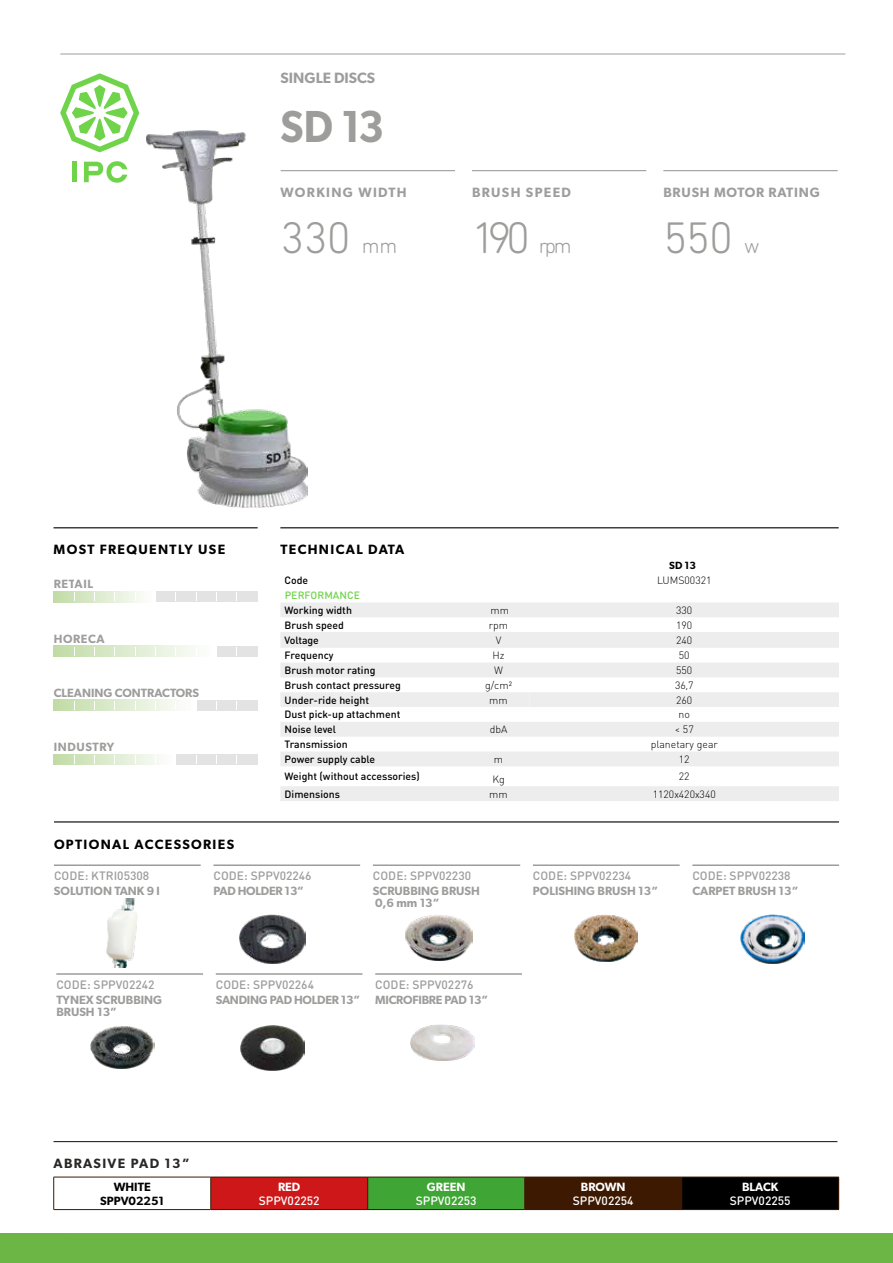
<style>
.page{position:relative;width:893px;height:1263px;background:#fff}
.page>*{position:absolute;margin:0;border:0;box-sizing:border-box;transform-origin:0 0}
.t1{font:300 45px "DIN Next Rounded LT Pro";letter-spacing:-.025em;color:#9d9d9c}
.t2{font:600 45px "Gibson";color:#9d9d9c;scale:.93 1}
.t3{font:600 15px "Gibson";color:#9d9d9c}
.t4{font:600 13.5px "Gibson";letter-spacing:.1em;color:#000}
.t5{font:600 13.5px "Gibson";letter-spacing:.1em;color:#9d9d9c}
.t6{font:600 13.5px "Gibson";letter-spacing:.06em;color:#9d9d9c}
.t7{font:600 13.5px "Gibson";letter-spacing:.1em;color:#282827}
.t8{font:600 12px/12px "Gibson";color:#9d9d9c}
.t9{font:500 12px "DIN Round Pro";letter-spacing:.005em;color:#9d9d9c}
.t10{font:600 12px "Gibson";letter-spacing:-.02em;color:#9d9d9c}
.t11{font:500 12px "DIN Round Pro";color:#fff}
.t12{font:600 12px "Gibson";color:#fff}
.t13{font:600 12px/14.4px "Gibson";color:#000;text-align:center}
.t14{font:600 12px "Gibson";letter-spacing:.05em;color:#9d9d9c}
.t15{font:500 10.5px "DIN Round Pro";color:#000}
.t16{font:300 10.5px "DIN Round Pro";color:#000}
.t17{font:500 10.5px "DIN Round Pro";letter-spacing:.005em;color:#70d44b}
.t18{font:600 10.5px "Gibson";color:#000}
.s1{font-size:21px}
</style>
<div class="page">
<div style="left:0;top:1233px;width:893px;height:30px;background:#6bb644"></div>
<hr style="left:60px;top:54px;width:785px;height:1px;background:#9d9d9c">
<img style="left:146px;top:130px;width:161px;height:377px">
<hr style="left:73px;top:162px;width:4px;height:20px;background:#70d44b">
<svg style="left:84px;top:161px;width:43px;height:22px"></svg>
<svg style="left:60px;top:73px;width:79px;height:79px"></svg>
<hr style="left:54px;top:527px;width:204px;height:1px;background:#000">
<div style="left:54px;top:592px;width:204px;height:10px;background:#e3e3e3"></div>
<svg style="left:54px;top:592px;width:101px;height:10px"></svg>
<div style="left:54px;top:700px;width:204px;height:10px;background:#e3e3e3"></div>
<svg style="left:54px;top:700px;width:142px;height:10px"></svg>
<div style="left:54px;top:646px;width:204px;height:10px;background:#e3e3e3"></div>
<svg style="left:54px;top:646px;width:162px;height:10px"></svg>
<div style="left:54px;top:754px;width:204px;height:11px;background:#e3e3e3"></div>
<svg style="left:54px;top:754px;width:122px;height:11px"></svg>
<svg style="left:280px;top:603px;width:559px;height:45px;fill:#ededed"></svg>
<svg style="left:280px;top:663px;width:559px;height:138px;fill:#ededed"></svg>
<hr style="left:280px;top:527px;width:559px;height:1px;background:#000">
<hr style="left:281px;top:170px;width:174px;height:1px;background:#9d9d9c">
<hr style="left:472px;top:170px;width:174px;height:1px;background:#9d9d9c">
<hr style="left:663px;top:170px;width:175px;height:1px;background:#9d9d9c">
<div style="left:211px;top:1177px;width:157px;height:32px;background:#cd1719"></div>
<div style="left:368px;top:1177px;width:157px;height:32px;background:#3fa535"></div>
<div style="left:525px;top:1177px;width:157px;height:32px;background:#3c1900"></div>
<div style="left:682px;top:1177px;width:157px;height:32px;background:#000"></div>
<hr style="left:54px;top:1177px;width:157px;height:1px;background:#3c1900">
<hr style="left:53px;top:1177px;width:1px;height:32px;background:#3c1900">
<hr style="left:211px;top:1177px;width:157px;height:1px;background:#3c1900">
<hr style="left:210px;top:1177px;width:1px;height:32px;background:#3c1900">
<hr style="left:368px;top:1177px;width:157px;height:1px;background:#3c1900">
<hr style="left:367px;top:1177px;width:1px;height:32px;background:#3c1900">
<hr style="left:524px;top:1177px;width:1px;height:32px;background:#3c1900">
<hr style="left:682px;top:1177px;width:157px;height:1px;background:#3c1900">
<hr style="left:838px;top:1177px;width:1px;height:32px;background:#3c1900">
<hr style="left:54px;top:1209px;width:157px;height:1px;background:#3c1900">
<hr style="left:211px;top:1209px;width:157px;height:1px;background:#3c1900">
<hr style="left:368px;top:1209px;width:157px;height:1px;background:#3c1900">
<hr style="left:525px;top:1209px;width:157px;height:1px;background:#3c1900">
<hr style="left:682px;top:1209px;width:157px;height:1px;background:#3c1900">
<hr style="left:54px;top:1141px;width:783px;height:1px;background:#282827">
<hr style="left:54px;top:821px;width:785px;height:1px;background:#000">
<hr style="left:54px;top:864px;width:147px;height:2px;background:#9d9d9c">
<hr style="left:373px;top:864px;width:147px;height:2px;background:#9d9d9c">
<hr style="left:533px;top:864px;width:147px;height:2px;background:#9d9d9c">
<hr style="left:213px;top:864px;width:147px;height:2px;background:#9d9d9c">
<hr style="left:692px;top:864px;width:147px;height:2px;background:#9d9d9c">
<hr style="left:56px;top:973px;width:147px;height:2px;background:#9d9d9c">
<hr style="left:216px;top:973px;width:146px;height:2px;background:#9d9d9c">
<hr style="left:375px;top:973px;width:147px;height:2px;background:#9d9d9c">
<img style="left:241px;top:1025px;width:63px;height:46px">
<img style="left:90px;top:1026px;width:64px;height:43px">
<img style="left:239px;top:914px;width:67px;height:49px">
<img style="left:406px;top:915px;width:67px;height:45px">
<img style="left:107px;top:898px;width:30px;height:70px">
<img style="left:574px;top:914px;width:63px;height:47px">
<img style="left:741px;top:914px;width:63px;height:49px">
<img style="left:411px;top:1025px;width:64px;height:35px">
<h2 class="t3" style="left:281px;top:69px;width:96px">SINGLE DISCS</h2>
<h1 class="t2" style="left:281px;top:100px;width:113px">SD 13</h1>
<p class="t5" style="left:281px;top:185px;width:128px">WORKING WIDTH</p>
<p class="t5" style="left:472px;top:185px;width:101px">BRUSH SPEED</p>
<p class="t6" style="left:663px;top:185px;width:158px">BRUSH MOTOR RATING</p>
<h1 class="t1" style="left:281px;top:212px;width:118px">330 <span class="s1">mm</span></h1>
<h1 class="t1" style="left:472px;top:212px;width:101px">190 <span class="s1">rpm</span></h1>
<h1 class="t1" style="left:663px;top:212px;width:98px">550 <span class="s1">w</span></h1>
<p class="t4" style="left:54px;top:542px;width:173px">MOST FREQUENTLY USE</p>
<p class="t8" style="left:54px;top:578px;width:41px">RETAIL</p>
<p class="t8" style="left:54px;top:632px;width:53px">HORECA</p>
<p class="t8" style="left:54px;top:686px;width:147px">CLEANING CONTRACTORS</p>
<p class="t14" style="left:54px;top:739px;width:62px">INDUSTRY</p>
<p class="t4" style="left:280px;top:542px;width:126px">TECHNICAL DATA</p>
<p class="t18" style="left:669px;top:559px;width:28px">SD 13</p>
<p class="t15" style="left:285px;top:573px;width:25px">Code</p>
<p class="t16" style="left:657px;top:574px;width:56px">LUMS00321</p>
<p class="t17" style="left:285px;top:588px;width:77px">PERFORMANCE</p>
<p class="t15" style="left:285px;top:603px;width:69px">Working width</p>
<p class="t16" style="left:491px;top:603px;width:20px">mm</p>
<p class="t16" style="left:676px;top:603px;width:18px">330</p>
<p class="t15" style="left:285px;top:618px;width:61px">Brush speed</p>
<p class="t16" style="left:489px;top:618px;width:21px">rpm</p>
<p class="t16" style="left:676px;top:618px;width:18px">190</p>
<p class="t15" style="left:285px;top:633px;width:36px">Voltage</p>
<p class="t16" style="left:496px;top:633px;width:7px">V</p>
<p class="t16" style="left:676px;top:633px;width:18px">240</p>
<p class="t15" style="left:285px;top:648px;width:50px">Frequency</p>
<p class="t16" style="left:492px;top:648px;width:14px">Hz</p>
<p class="t16" style="left:679px;top:648px;width:12px">50</p>
<p class="t15" style="left:285px;top:663px;width:92px">Brush motor rating</p>
<p class="t16" style="left:494px;top:663px;width:10px">W</p>
<p class="t16" style="left:676px;top:663px;width:18px">550</p>
<p class="t15" style="left:285px;top:678px;width:118px">Brush contact pressureg</p>
<p class="t16" style="left:485px;top:678px;width:28px">g/cm²</p>
<p class="t16" style="left:675px;top:678px;width:20px">36,7</p>
<p class="t15" style="left:285px;top:693px;width:86px">Under-ride height</p>
<p class="t16" style="left:489px;top:693px;width:20px">mm</p>
<p class="t16" style="left:676px;top:693px;width:18px">260</p>
<p class="t15" style="left:285px;top:707px;width:117px">Dust pick-up attachment</p>
<p class="t16" style="left:678px;top:708px;width:13px">no</p>
<p class="t15" style="left:285px;top:722px;width:53px">Noise level</p>
<p class="t16" style="left:490px;top:723px;width:19px">dbA</p>
<p class="t16" style="left:675px;top:723px;width:20px">&lt; 57</p>
<p class="t15" style="left:285px;top:737px;width:65px">Transmission</p>
<p class="t16" style="left:651px;top:737px;width:69px">planetary gear</p>
<p class="t15" style="left:285px;top:752px;width:92px">Power supply cable</p>
<p class="t16" style="left:494px;top:752px;width:11px">m</p>
<p class="t16" style="left:679px;top:752px;width:12px">12</p>
<p class="t15" style="left:285px;top:769px;width:137px">Weight (without accessories)</p>
<p class="t16" style="left:492px;top:772px;width:14px">Kg</p>
<p class="t16" style="left:679px;top:770px;width:12px">22</p>
<p class="t15" style="left:285px;top:787px;width:57px">Dimensions</p>
<p class="t16" style="left:489px;top:787px;width:20px">mm</p>
<p class="t16" style="left:653px;top:787px;width:65px">1120x420x340</p>
<p class="t4" style="left:54px;top:836px;width:182px">OPTIONAL ACCESSORIES</p>
<p class="t9" style="left:54px;top:868px;width:97px">CODE: KTRI05308</p>
<p class="t9" style="left:213px;top:868px;width:100px">CODE: SPPV02246</p>
<p class="t9" style="left:373px;top:868px;width:100px">CODE: SPPV02230</p>
<p class="t9" style="left:533px;top:868px;width:100px">CODE: SPPV02234</p>
<p class="t9" style="left:692px;top:868px;width:100px">CODE: SPPV02238</p>
<p class="t8" style="left:54px;top:884px;width:107px">SOLUTION TANK 9 l</p>
<p class="t10" style="left:213px;top:884px;width:92px">PAD HOLDER 13”</p>
<p class="t8" style="left:373px;top:884px;width:109px">SCRUBBING BRUSH<br>0,6 mm 13”</p>
<p class="t8" style="left:533px;top:884px;width:127px">POLISHING BRUSH 13”</p>
<p class="t8" style="left:692px;top:884px;width:108px">CARPET BRUSH 13”</p>
<p class="t9" style="left:56px;top:976px;width:100px">CODE: SPPV02242</p>
<p class="t9" style="left:216px;top:976px;width:100px">CODE: SPPV02264</p>
<p class="t9" style="left:375px;top:976px;width:100px">CODE: SPPV02276</p>
<p class="t8" style="left:56px;top:993px;width:107px">TYNEX SCRUBBING<br>BRUSH 13”</p>
<p class="t10" style="left:216px;top:992px;width:274px">SANDING PAD HOLDER 13” MICROFIBRE PAD 13”</p>
<p class="t7" style="left:54px;top:1155px;width:138px">ABRASIVE PAD 13”</p>
<p class="t13" style="left:100px;top:1179px;width:66px">WHITE<br>SPPV02251</p>
<p class="t12" style="left:278px;top:1179px;width:24px">RED</p>
<p class="t11" style="left:259px;top:1193px;width:62px">SPPV02252</p>
<p class="t12" style="left:427px;top:1179px;width:40px">GREEN</p>
<p class="t11" style="left:416px;top:1193px;width:62px">SPPV02253</p>
<p class="t12" style="left:581px;top:1179px;width:46px">BROWN</p>
<p class="t11" style="left:573px;top:1193px;width:62px">SPPV02254</p>
<p class="t12" style="left:742px;top:1179px;width:38px">BLACK</p>
<p class="t11" style="left:730px;top:1193px;width:62px">SPPV02255</p>
</div>
